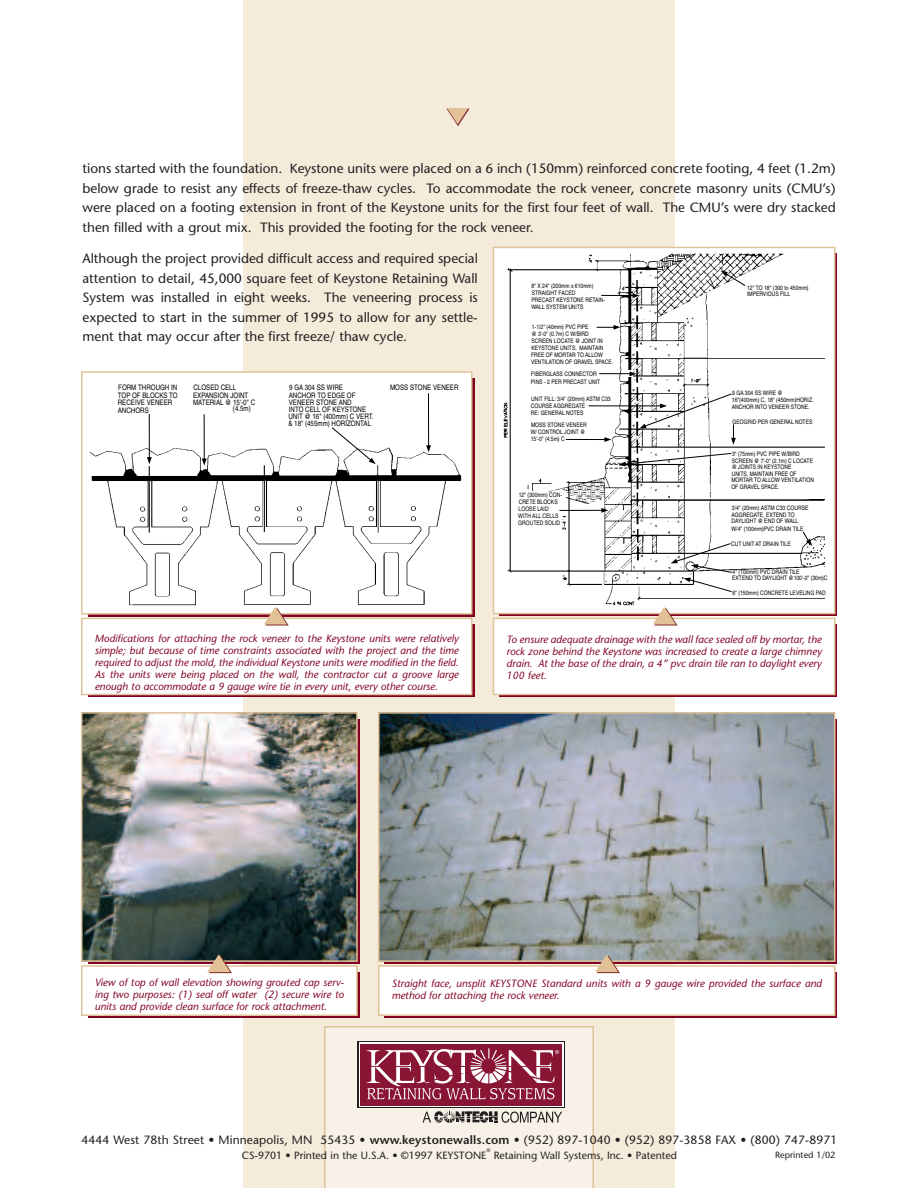
<style>
.page{position:relative;width:918px;height:1188px;background:#fff}
.page>*{position:absolute;margin:0;border:0;box-sizing:border-box;transform-origin:0 0}
.t1{font:13.5px/19.5px "Stone Sans";color:#231f20;text-align:justify}
.t2{font:12px "Stone Sans";letter-spacing:.01em;color:#231f20}
.t3{font:italic 10.5px/12px "Stone Sans";color:#820123;text-align:justify}
.t4{font:10.5px "Stone Sans";color:#231f20}
.t5{font:9px "Stone Sans";color:#231f20}
.t6{font:condensed 7.5px/7.2px "Helvetica";color:#000}
.t7{font:condensed 6.15px/6.9px "Helvetica";color:#000}
.t8{font:5.25px "Stone Sans";color:#231f20}
.s1{font-weight:600}
</style>
<div class="page">
<div style="left:243px;top:0;width:432px;height:1188px;background:#f5ebdb"></div>
<div style="left:324px;top:1026px;width:270px;height:162px;background:#f8f1e7"></div>
<div style="left:358px;top:1041px;width:207px;height:67px;background:#fff"></div>
<svg style="left:360px;top:1105px;width:202px;height:1px"></svg>
<div style="left:360px;top:1044px;width:202px;height:61px;background:#881534"></div>
<svg style="left:366px;top:1049px;width:193px;height:50px"></svg>
<svg style="left:423px;top:1111px;width:139px;height:12px"></svg>
<div style="left:82px;top:372px;width:390px;height:242px;background:#fff"></div>
<img style="left:89px;top:430px;width:373px;height:176px">
<svg style="left:147px;top:457px;width:5px;height:7px"></svg>
<hr style="left:149px;top:415px;width:1px;height:43px;background:#000">
<svg style="left:202px;top:459px;width:5px;height:7px"></svg>
<hr style="left:204px;top:415px;width:1px;height:44px;background:#000">
<svg style="left:332px;top:427px;width:44px;height:37px"></svg>
<svg style="left:426px;top:445px;width:5px;height:7px"></svg>
<hr style="left:428px;top:394px;width:1px;height:52px;background:#000">
<div style="left:81px;top:371px;width:391px;height:244px;border:2px solid #dfc298"></div>
<div style="left:88px;top:624px;width:386px;height:73px;background:linear-gradient(to bottom,#b0615d,#b0615d)"></div>
<div style="left:500px;top:624px;width:337px;height:73px;background:#993140"></div>
<div style="left:82px;top:618px;width:390px;height:76px;background:#fff"></div>
<div style="left:81px;top:618px;width:391px;height:77px;border:2px solid #dfc298"></div>
<div style="left:494px;top:618px;width:341px;height:76px;background:#fff"></div>
<div style="left:493px;top:618px;width:343px;height:77px;border:2px solid #dfc298"></div>
<div style="left:494px;top:247px;width:341px;height:367px;background:#fff"></div>
<img style="left:503px;top:253px;width:322px;height:353px">
<svg style="left:803px;top:532px;width:9px;height:14px"></svg>
<svg style="left:632px;top:293px;width:7px;height:5px"></svg>
<hr style="left:602px;top:295px;width:31px;height:1px;background:#000">
<svg style="left:597px;top:325px;width:23px;height:5px"></svg>
<hr style="left:589px;top:406px;width:72px;height:1px;background:#000">
<svg style="left:604px;top:437px;width:7px;height:5px"></svg>
<hr style="left:566px;top:439px;width:39px;height:1px;background:#000">
<svg style="left:601px;top:508px;width:7px;height:5px"></svg>
<hr style="left:560px;top:510px;width:42px;height:1px;background:#000">
<svg style="left:619px;top:453px;width:112px;height:13px"></svg>
<svg style="left:721px;top:271px;width:24px;height:15px"></svg>
<svg style="left:639px;top:394px;width:97px;height:51px"></svg>
<svg style="left:628px;top:370px;width:8px;height:7px"></svg>
<hr style="left:600px;top:373px;width:31px;height:1px;background:#000">
<svg style="left:671px;top:543px;width:61px;height:49px"></svg>
<div style="left:493px;top:247px;width:343px;height:367px;border:2px solid #dfc298"></div>
<div style="left:88px;top:972px;width:271px;height:45px;background:#820123"></div>
<div style="left:385px;top:972px;width:452px;height:45px;background:#820123"></div>
<img style="left:381px;top:715px;width:452px;height:244px">
<div style="left:378px;top:712px;width:458px;height:250px;border:2px solid #dfc298"></div>
<div style="left:379px;top:966px;width:456px;height:49px;background:#fff"></div>
<div style="left:378px;top:965px;width:458px;height:51px;border:2px solid #dfc298"></div>
<div style="left:82px;top:966px;width:275px;height:49px;background:#fff"></div>
<div style="left:81px;top:965px;width:277px;height:51px;border:2px solid #dfc298"></div>
<img style="left:84px;top:715px;width:271px;height:244px">
<div style="left:81px;top:712px;width:277px;height:250px;border:2px solid #dfc298"></div>
<svg style="left:262px;top:605px;width:27px;height:21px"></svg>
<svg style="left:651px;top:605px;width:27px;height:21px"></svg>
<svg style="left:206px;top:953px;width:27px;height:21px"></svg>
<svg style="left:594px;top:953px;width:27px;height:21px"></svg>
<svg style="left:446px;top:108px;width:24px;height:18px"></svg>
<p class="t1" style="left:82px;top:160px;width:755px">tions started with the foundation. Keystone units were placed on a 6 inch (150mm) reinforced concrete footing, 4 feet (1.2m) below grade to resist any effects of freeze-thaw cycles. To accommodate the rock veneer, concrete masonry units (CMU’s) were placed on a footing extension in front of the Keystone units for the first four feet of wall. The CMU’s were dry stacked then filled with a grout mix. This provided the footing for the rock veneer.</p>
<p class="t1" style="left:82px;top:250px;width:397px">Although the project provided difficult access and required special attention to detail, 45,000 square feet of Keystone Retaining Wall System was installed in eight weeks. The veneering process is expected to start in the summer of 1995 to allow for any settle&shy;ment that may occur after the first freeze/ thaw cycle.</p>
<p class="t7" style="left:532px;top:283px;width:63px">8" X 24" (200mm x 610mm)</p>
<p class="t7" style="left:747px;top:285px;width:63px">12" TO 18" (300 to 450mm)</p>
<p class="t7" style="left:531px;top:290px;width:75px">STRAIGHT FACED<br>PRECAST KEYSTONE RETAIN-<br>WALL SYSTEM UNITS</p>
<p class="t7" style="left:747px;top:291px;width:45px">IMPERVIOUS FILL</p>
<p class="t7" style="left:531px;top:324px;width:73px">1-1/2" (40mm) PVC PIPE<br>@ 3'-0" (0.7m) C W/BIRD<br>SCREEN LOCATE @ JOINT IN</p>
<p class="t7" style="left:531px;top:345px;width:84px">KEYSTONE UNITS. MAINTAIN<br>FREE OF MORTAR TO ALLOW<br>VENTILATION OF GRAVEL SPACE.</p>
<p class="t6" style="left:118px;top:385px;width:61px;text-align:justify">FORM THROUGH IN TOP OF BLOCKS TO RECEIVE VENEER</p>
<p class="t6" style="left:118px;top:407px;width:33px">ANCHORS</p>
<p class="t6" style="left:193px;top:385px;width:64px">CLOSED CELL<br>EXPANSION JOINT<br>MATERIAL @ 15'-0" C</p>
<p class="t6" style="left:288px;top:385px;width:87px">9 GA 304 SS WIRE<br>ANCHOR TO EDGE OF<br>VENEER STONE AND<br>INTO CELL OF KEYSTONE<br>UNIT @ 16" (400mm) C VERT. &amp; 18" (455mm) HORIZONTAL</p>
<p class="t6" style="left:390px;top:385px;width:70px">MOSS STONE VENEER</p>
<p class="t6" style="left:233px;top:406px;width:19px">(4.5m)</p>
<p class="t7" style="left:531px;top:371px;width:71px">FIBERGLASS CONNECTOR<br>PINS - 2 PER PRECAST UNIT</p>
<p class="t7" style="left:531px;top:396px;width:81px">UNIT FILL: 3/4" (20mm) ASTM C33<br>COURSE AGGREGATE<br>RE: GENERAL NOTES</p>
<p class="t7" style="left:531px;top:422px;width:58px">MOSS STONE VENEER<br>W/ CONTROL JOINT @<br>15'-0" (4.5m) C</p>
<p class="t7" style="left:519px;top:492px;width:45px">12" (300mm) CON-<br>CRETE BLOCKS</p>
<p class="t7" style="left:518px;top:506px;width:43px">LOOSE LAID<br>WITH ALL CELLS<br>GROUTED SOLID</p>
<p class="t7" style="left:732px;top:390px;width:83px">9 GA 304 SS WIRE @<br>16"(400mm) C, 18" (450mm)HORIZ.<br>ANCHOR INTO VENEER STONE.</p>
<p class="t7" style="left:733px;top:419px;width:81px">GEOGRID PER GENERAL NOTES</p>
<p class="t7" style="left:731px;top:451px;width:84px">3" (75mm) PVC PIPE W/BIRD<br>SCREEN @ 7'-0" (2.1m) C LOCATE @ JOINTS IN KEYSTONE<br>UNITS, MAINTAIN FREE OF<br>MORTAR TO ALLOW VENTILATION<br>OF GRAVEL SPACE.</p>
<p class="t7" style="left:732px;top:505px;width:78px">3/4" (20mm) ASTM C33 COURSE<br>AGGREGATE, EXTEND TO<br>DAYLIGHT @ END OF WALL</p>
<p class="t7" style="left:732px;top:526px;width:73px">W/4" (100mm)PVC DRAIN TILE</p>
<p class="t7" style="left:731px;top:541px;width:61px">CUT UNIT AT DRAIN TILE</p>
<p class="t7" style="left:732px;top:570px;width:97px;line-height:5.6px">4" (100mm) PVC DRAIN TILE<br>EXTEND TO DAYLIGHT @100'-0" (30m)C</p>
<p class="t7" style="left:732px;top:590px;width:95px">6" (150mm) CONCRETE LEVELING PAD</p>
<p class="t3" style="left:95px;top:633px;width:366px">Modifications for attaching the rock veneer to the Keystone units were relatively simple; but because of time constraints associated with the project and the time required to adjust the mold, the individual Keystone units were modified in the field.<br>As the units were being placed on the wall, the contractor cut a groove large enough to accommodate a 9 gauge wire tie in every unit, every other course.</p>
<h3 class="t3" style="left:507px;top:634px;width:317px">To ensure adequate drainage with the wall face sealed off by mortar, the rock zone behind the Keystone was increased to create a large chimney drain. At the base of the drain, a 4” pvc drain tile ran to daylight every 100 feet.</h3>
<h3 class="t3" style="left:95px;top:978px;width:251px">View of top of wall elevation showing grouted cap serv&shy;ing two purposes: (1) seal off water (2) secure wire to units and provide clean surface for rock attachment.</h3>
<h3 class="t3" style="left:392px;top:979px;width:432px">Straight face, unsplit KEYSTONE Standard units with a 9 gauge wire provided the surface and method for attaching the rock veneer.</h3>
<h2 class="t2" style="left:81px;top:1135px;width:757px">4444 West 78th Street • Minneapolis, MN 55435 • <span class="s1">www.keystonewalls.com</span> • (952) 897-1040 • (952) 897-3858 FAX • (800) 747-8971</h2>
<h3 class="t4" style="left:242px;top:1152px;width:246px">CS-9701 • Printed in the U.S.A. • ©1997 KEYSTONE</h3>
<p class="t8" style="left:486px;top:1148px;width:5px">®</p>
<h3 class="t5" style="left:775px;top:1151px;width:62px">Reprinted 1/02</h3>
<h3 class="t4" style="left:494px;top:1152px;width:185px">Retaining Wall Systems, Inc. • Patented</h3>
</div>
